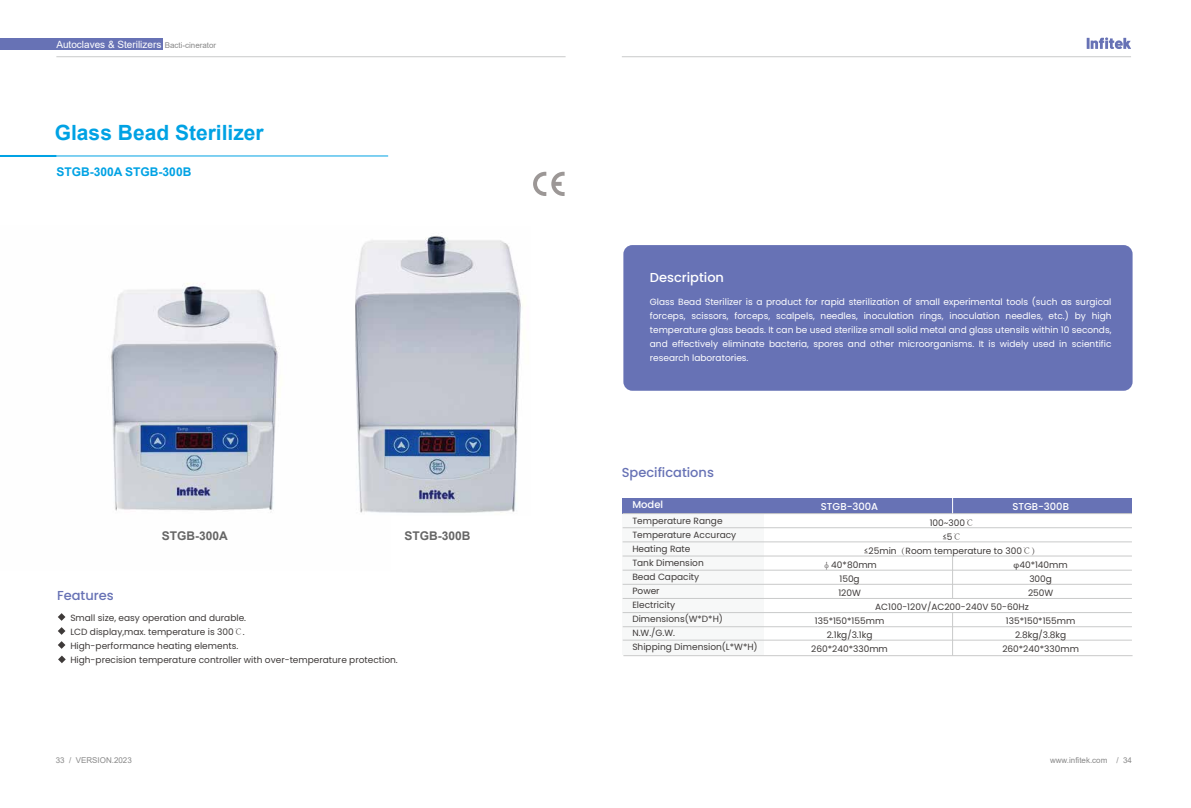
<style>
.page{position:relative;width:1191px;height:808px;background:#fff}
.page>*{position:absolute;margin:0;border:0;box-sizing:border-box;transform-origin:0 0}
.t1{font:700 21px "Arial";color:#00a2e4}
.t2{font:500 13px "Poppins";color:#6772b5}
.t3{font:500 13px "Poppins";color:#fff}
.t4{font:700 12px "Arial";color:#00a2e4}
.t5{font:700 12px "Arial";color:#666}
.t6{font:10px "Arial";color:#fff}
.t7{font:500 10px "Poppins";color:#fff}
.t8{font:9px/14px "Poppins";color:#3e3a39;text-align:center}
.t9{font:9px/14px "Poppins";color:#fff;text-align:justify}
.t10{font:8px "Arial";color:#898989}
.s1{font-size:8px;color:#898989}
.s2{font-family:"Adobe Song Std";font-weight:300}
.s3{font-family:"Myriad Pro"}
</style>
<div class="page">
<img style="left:111px;top:283px;width:167px;height:230px">
<img style="left:355px;top:235px;width:166px;height:278px">
<div style="left:623px;top:245px;width:509px;height:146px;background:#6772b5;border-radius:9px"></div>
<svg style="left:533px;top:172px;width:31px;height:24px"></svg>
<hr style="left:622px;top:56px;width:509px;height:1px;background:#c9caca">
<div style="left:0;top:38px;width:163px;height:12px;background:#6772b5"></div>
<hr style="left:56px;top:56px;width:509px;height:1px;background:#c9caca">
<hr style="left:0;top:156px;width:388px;height:1px;background:#00a2e4">
<hr style="left:0;top:155px;width:56px;height:2px;background:#00a2e4">
<div style="left:622px;top:514px;width:142px;height:141px;background:#f7f8f8"></div>
<hr style="left:622px;top:527px;width:510px;height:1px;background:#c9caca">
<hr style="left:622px;top:542px;width:510px;height:1px;background:#c9caca">
<hr style="left:622px;top:556px;width:510px;height:1px;background:#c9caca">
<hr style="left:622px;top:570px;width:510px;height:1px;background:#c9caca">
<hr style="left:622px;top:584px;width:510px;height:1px;background:#c9caca">
<hr style="left:622px;top:598px;width:510px;height:1px;background:#c9caca">
<hr style="left:622px;top:612px;width:510px;height:1px;background:#c9caca">
<hr style="left:623px;top:626px;width:509px;height:1px;background:#c9caca">
<hr style="left:623px;top:640px;width:509px;height:1px;background:#c9caca">
<hr style="left:623px;top:655px;width:509px;height:1px;background:#c9caca">
<div style="left:623px;top:498px;width:509px;height:15px;background:#6772b5"></div>
<hr style="left:622px;top:513px;width:510px;height:1px;background:#c9caca">
<hr style="left:952px;top:556px;width:1px;height:42px;background:#c9caca">
<hr style="left:952px;top:612px;width:1px;height:44px;background:#c9caca">
<svg style="left:952px;top:498px;width:1px;height:15px"></svg>
<svg style="left:58px;top:613px;width:7px;height:8px"></svg>
<svg style="left:58px;top:627px;width:7px;height:8px"></svg>
<svg style="left:58px;top:641px;width:7px;height:8px"></svg>
<svg style="left:58px;top:655px;width:8px;height:8px"></svg>
<svg style="left:1086px;top:37px;width:45px;height:12px"></svg>
<p class="t6" style="left:56px;top:37px;width:161px">Autoclaves &amp; Sterilizers <span class="s1">Bacti-cinerator</span></p>
<h1 class="t1" style="left:55px;top:118px;width:210px">Glass Bead Sterilizer</h1>
<h3 class="t4" style="left:56px;top:163px;width:136px">STGB-300A STGB-300B</h3>
<h3 class="t5" style="left:162px;top:527px;width:68px">STGB-300A</h3>
<h3 class="t5" style="left:404px;top:527px;width:68px">STGB-300B</h3>
<h2 class="t2" style="left:57px;top:588px;width:58px">Features</h2>
<p class="t8" style="left:70px;top:611px;width:329px;text-align:left">Small size, easy operation and durable.<br>LCD display,max. temperature is 300<span class="s2">℃</span>.<br>High-performance heating elements.<br>High-precision temperature controller with over-temperature protection.</p>
<h2 class="t3" style="left:650px;top:269px;width:76px">Description</h2>
<p class="t9" style="left:650px;top:295px;width:463px">Glass Bead Sterilizer is a product for rapid sterilization of small experimental tools (such as surgical forceps, scissors, forceps, scalpels, needles, inoculation rings, inoculation needles, etc.) by high temperature glass beads. It can be used sterilize small solid metal and glass utensils within 10 seconds, and effectively eliminate bacteria, spores and other microorganisms. It is widely used in scientific research laboratories.</p>
<h2 class="t2" style="left:622px;top:465px;width:94px">Specifications</h2>
<p class="t7" style="left:632px;top:498px;width:32px">Model</p>
<p class="t8" style="left:632px;top:514px;width:127px;text-align:left">Temperature Range<br>Temperature Accuracy<br>Heating Rate<br>Tank Dimension<br>Bead Capacity<br>Power<br>Electricity<br>Dimensions(W*D*H)<br>N.W./G.W.<br>Shipping Dimension(L*W*H)</p>
<p class="t8" style="left:864px;top:515px;width:177px">100~300<span class="s2">℃<br></span>≤5<span class="s2">℃<br></span>≤25min<span class="s2">（</span>Room temperature to 300<span class="s2">℃）</span></p>
<p class="t7" style="left:821px;top:501px;width:59px">STGB-300A</p>
<p class="t7" style="left:1012px;top:501px;width:58px">STGB-300B</p>
<p class="t8" style="left:1013px;top:558px;width:56px"><span class="s3">φ</span>40*140mm<br>300g<br>250W</p>
<p class="t8" style="left:1002px;top:614px;width:78px">135*150*155mm<br>2.8kg/3.8kg<br>260*240*330mm</p>
<p class="t8" style="left:822px;top:558px;width:56px"><span class="s2">φ</span>40*80mm<br>150g<br>120W</p>
<p class="t8" style="left:811px;top:614px;width:78px">135*150*155mm<br>2.1kg/3.1kg<br>260*240*330mm</p>
<p class="t8" style="left:875px;top:599px;width:155px">AC100-120V/AC200-240V 50-60Hz</p>
<p class="t10" style="left:56px;top:754px;width:78px">33 / VERSION.2023</p>
<p class="t10" style="left:1050px;top:754px;width:83px">www.infitek.com / 34</p>
</div>
